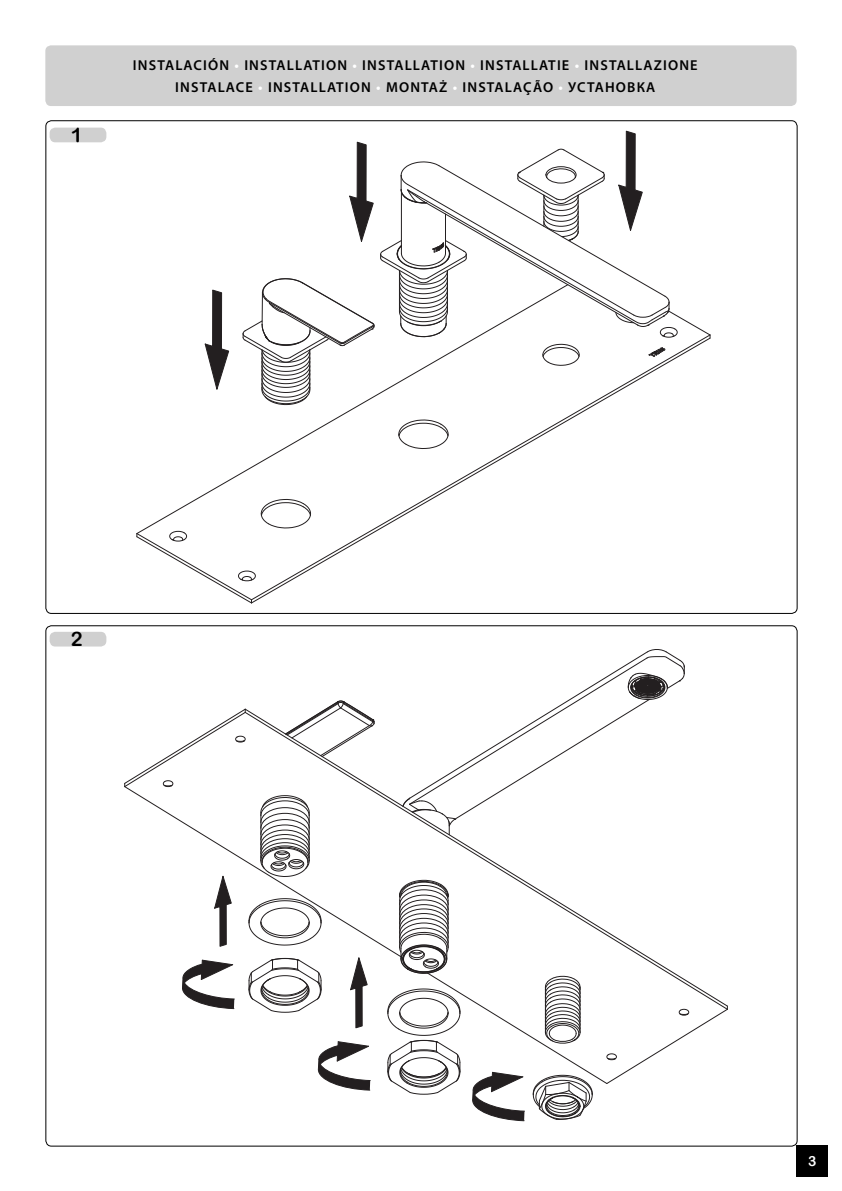
<style>
.page{position:relative;width:842px;height:1191px;background:#fff}
.page>*{position:absolute;margin:0;border:0;box-sizing:border-box;transform-origin:0 0}
.t1{font:20px "Arial Rounded MT Bold";color:#000}
.t2{font:600 14.4px/22px "Myriad Pro";letter-spacing:.08em;color:#000;text-align:center}
.t3{font:14px "Arial Rounded MT Bold";color:#fff}
.s1{color:#fff}
</style>
<div class="page">
<div style="left:797px;top:1145px;width:31px;height:31px;background:#000"></div>
<svg style="left:250px;top:405px;width:345px;height:164px"></svg>
<svg style="left:398px;top:419px;width:51px;height:30px"></svg>
<svg style="left:136px;top:498px;width:175px;height:106px"></svg>
<svg style="left:204px;top:289px;width:26px;height:101px"></svg>
<svg style="left:242px;top:131px;width:469px;height:274px"></svg>
<svg style="left:247px;top:709px;width:275px;height:170px"></svg>
<svg style="left:284px;top:700px;width:91px;height:58px"></svg>
<svg style="left:402px;top:649px;width:283px;height:185px"></svg>
<svg style="left:124px;top:708px;width:123px;height:77px"></svg>
<svg style="left:124px;top:785px;width:278px;height:164px"></svg>
<svg style="left:182px;top:959px;width:53px;height:50px"></svg>
<svg style="left:213px;top:872px;width:19px;height:75px"></svg>
<svg style="left:248px;top:897px;width:74px;height:49px"></svg>
<svg style="left:248px;top:957px;width:74px;height:56px"></svg>
<svg style="left:350px;top:957px;width:18px;height:72px"></svg>
<svg style="left:317px;top:1041px;width:54px;height:50px"></svg>
<svg style="left:387px;top:879px;width:341px;height:242px"></svg>
<div style="left:50px;top:128px;width:56px;height:14px;background:#d0d0d0;border-radius:6px"></div>
<div style="left:50px;top:632px;width:56px;height:14px;background:#d0d0d0;border-radius:6px"></div>
<div style="left:45px;top:45px;width:752px;height:61px;background:#d0d0d0;border-radius:6px"></div>
<h1 class="t1" style="left:71px;top:123px;width:13px">1</h1>
<p class="t2" style="left:133px;top:55px;width:566px">INSTALACIÓN <span class="s1">•</span> INSTALLATION <span class="s1">•</span> INSTALLATION <span class="s1">•</span> INSTALLATIE <span class="s1">•</span> INSTALLAZIONE<br>INSTALACE <span class="s1">•</span> INSTALLATION <span class="s1">•</span> MONTAŻ <span class="s1">•</span> INSTALAÇÃO <span class="s1">•</span> УСТАНОВКА</p>
<h1 class="t1" style="left:71px;top:627px;width:13px">2</h1>
<p class="t3" style="left:808px;top:1153px;width:10px">3</p>
</div>
